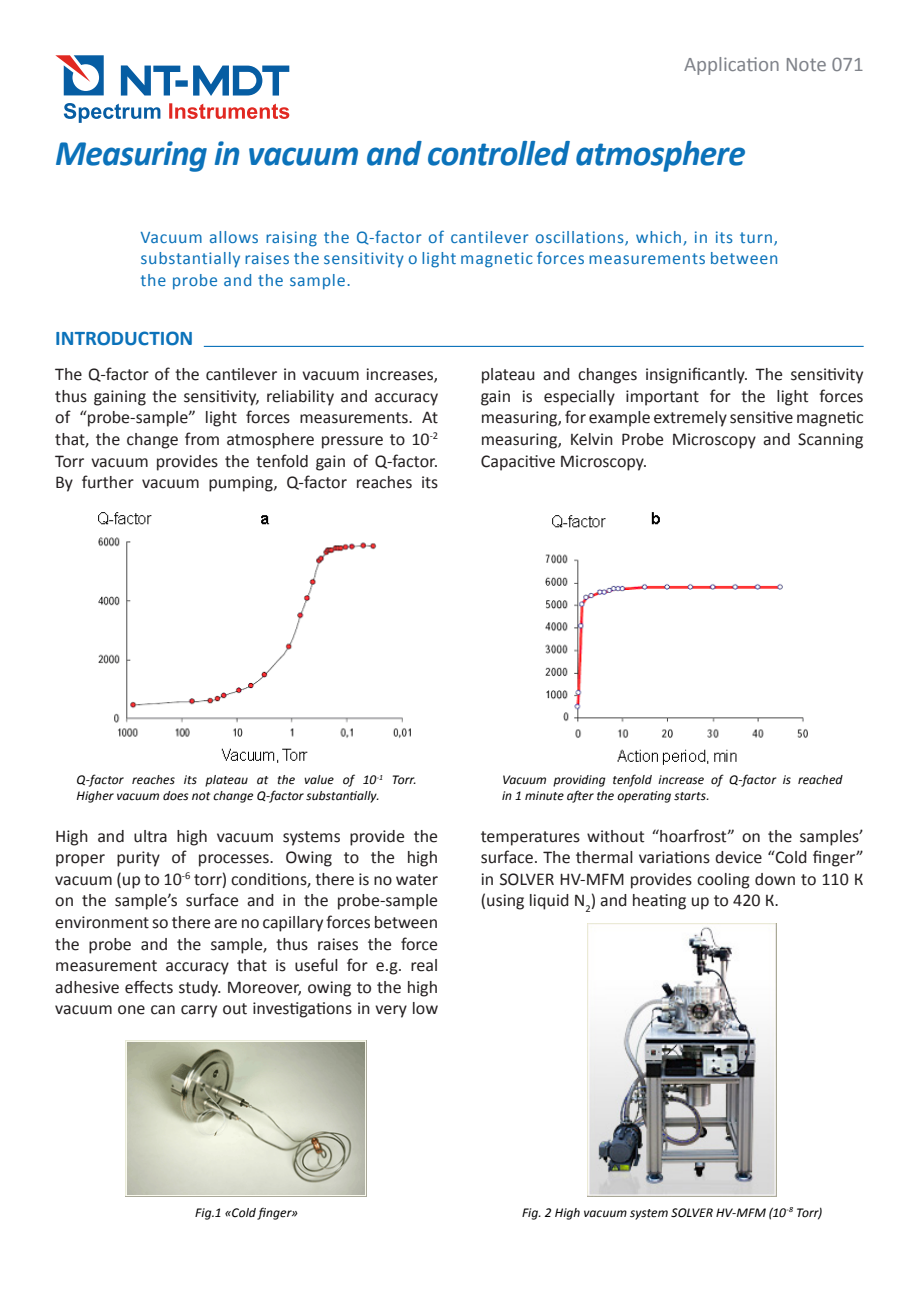
<style>
.page{position:relative;width:919px;height:1289px;background:#fff}
.page>*{position:absolute;margin:0;border:0;box-sizing:border-box;transform-origin:0 0}
.t1{font:italic 700 36px "Calibri";letter-spacing:-.02em;color:#0b72ba}
.t2{font:21px "Calibri";color:#80838a}
.t3{font:700 21px "Calibri";color:#0b72ba}
.t4{font:18px/21.6px "Calibri";color:#231f20;text-align:justify}
.Paragraph_Style_1{font:18px/21.6px "Calibri";letter-spacing:.04em;color:#0b72ba;text-align:justify}
.t5{font:italic 13.5px/16.2px "Calibri";letter-spacing:.005em;color:#000}
</style>
<div class="page">
<svg style="left:55px;top:55px;width:49px;height:40px"></svg>
<svg style="left:121px;top:65px;width:168px;height:31px"></svg>
<svg style="left:64px;top:103px;width:96px;height:20px"></svg>
<svg style="left:169px;top:103px;width:120px;height:16px"></svg>
<hr style="left:204px;top:346px;width:659px;height:1px;background:#0b72ba">
<img style="left:98px;top:512px;width:313px;height:251px">
<img style="left:545px;top:512px;width:263px;height:253px">
<img style="left:125px;top:1040px;width:241px;height:155px">
<img style="left:587px;top:923px;width:189px;height:272px">
<p class="t2" style="left:684px;top:49px;width:181px">Application Note 071</p>
<p class="t1" style="left:55px;top:127px;width:691px">Measuring in vacuum and controlled atmosphere</p>
<p class="Paragraph_Style_1" style="left:140px;top:225px;width:639px">Vacuum allows raising the Q-factor of cantilever oscillations, which, in its turn, substantially raises the sensitivity o light magnetic forces measurements between the probe and the sample.</p>
<p class="t3" style="left:55px;top:323px;width:140px">INTRODUCTION</p>
<p class="t4" style="left:55px;top:363px;width:384px">The Q-factor of the cantilever in vacuum increases, thus gaining the sensitivity, reliability and accuracy of “probe-sample” light forces measurements. At that, the change from atmosphere pressure to 10<sup>-2<br></sup>Torr vacuum provides the tenfold gain of Q-factor.<br>By further vacuum pumping, Q-factor reaches its</p>
<p class="t4" style="left:480px;top:363px;width:384px">plateau and changes insignificantly. The sensitivity gain is especially important for the light forces measuring, for example extremely sensitive magnetic measuring, Kelvin Probe Microscopy and Scanning Capacitive Microscopy.</p>
<p class="t5" style="left:77px;top:771px;width:342px">Q-factor reaches its plateau at the value of 10<sup>-1</sup> Torr.<br>Higher vacuum does not change Q-factor substantially.</p>
<p class="t5" style="left:502px;top:771px;width:342px">Vacuum providing tenfold increase of Q-factor is reached in 1 minute after the operating starts.</p>
<p class="t4" style="left:55px;top:824px;width:384px">High and ultra high vacuum systems provide the proper purity of processes. Owing to the high vacuum (up to 10<sup>-6</sup> torr) conditions, there is no water on the sample’s surface and in the probe-sample environment so there are no capillary forces between the probe and the sample, thus raises the force measurement accuracy that is useful for e.g. real adhesive effects study. Moreover, owing to the high vacuum one can carry out investigations in very low</p>
<p class="t4" style="left:480px;top:824px;width:384px">temperatures without “hoarfrost” on the samples’ surface. The thermal variations device “Cold finger” in SOLVER HV-MFM provides cooling down to 110 К (using liquid N<sub>2</sub>) and heating up to 420 К.</p>
<p class="t5" style="left:195px;top:1203px;width:104px">Fig.1 «Cold finger»</p>
<p class="t5" style="left:522px;top:1203px;width:302px">Fig. 2 High vacuum system SOLVER HV-MFM (10<sup>-8</sup> Torr)</p>
</div>
